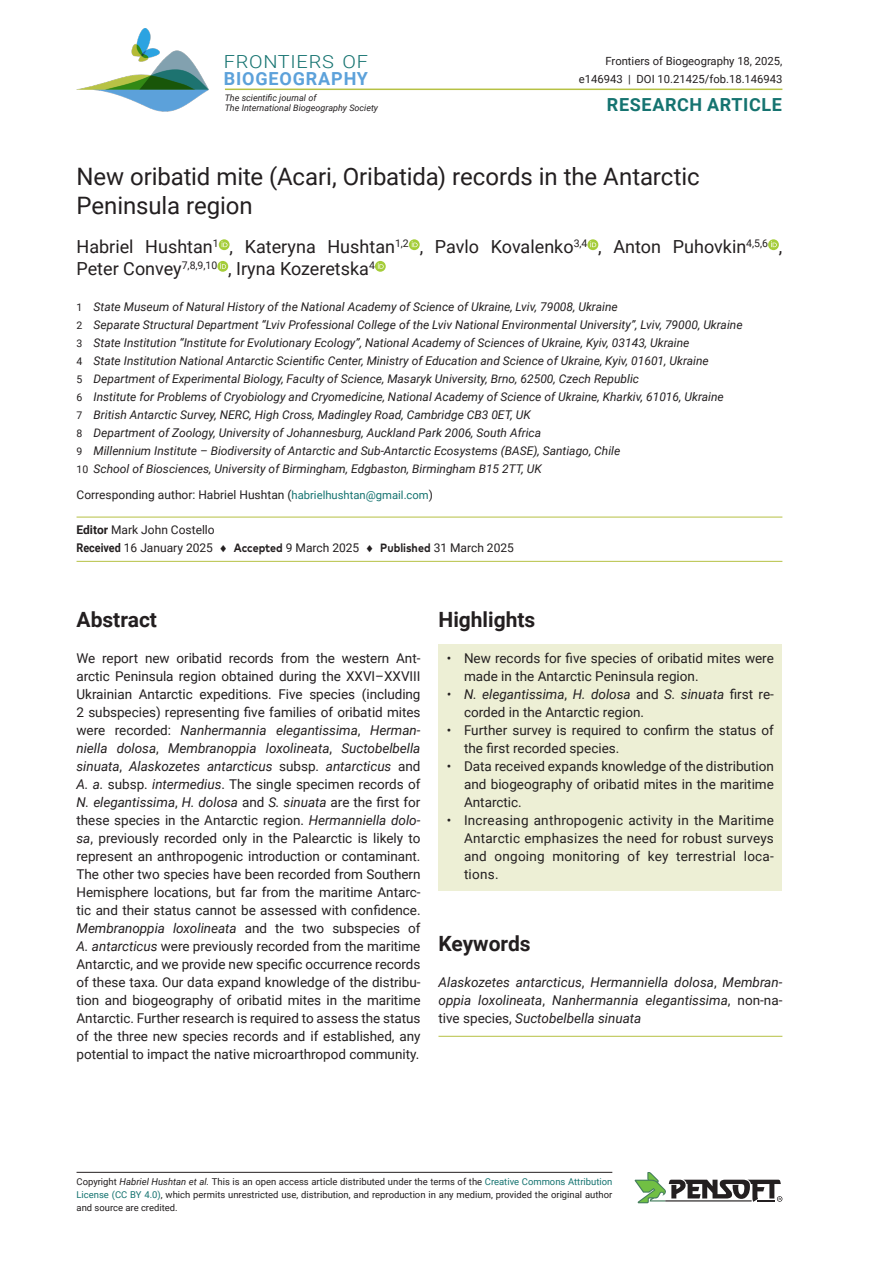
<style>
.page{position:relative;width:893px;height:1263px;background:#fff}
.page>*{position:absolute;margin:0;border:0;box-sizing:border-box;transform-origin:0 0}
.Article_Title{font:24px/28.8px "Roboto";letter-spacing:-.005em;color:#231f20}
.Abstract_text{font:700 21px "Roboto";color:#231f20}
.Keywords{font:700 21px "Roboto";color:#231f20}
.Authors{font:18px/21.6px "Roboto";color:#231f20}
.t1{font:700 18px/16.5px "Roboto";letter-spacing:.045em;color:#5ca1da}
.t2{font:700 18px "Roboto";letter-spacing:.035em;color:#157370}
.Abstract_text-2{font:13.5px/18px "Roboto";color:#231f20;text-align:justify}
.Keywords-2{font:italic 13.5px/18px "Roboto";color:#231f20;text-align:justify}
.Affiliations{font:italic 12px "Roboto";color:#231f20}
.Dates{font:12px/18px "Roboto";color:#231f20}
.Corresponding_authors{font:12px "Roboto";color:#231f20}
.Article_citation_details{font:11.25px/18px "Roboto";color:#231f20;text-align:right}
.t3{font:9.45px/12.6px "Roboto";color:#231f20;text-align:justify}
.t4{font:italic 9px/10.5px "Roboto";color:#231f20}
.s1{font-weight:300;color:#157370}
.s2{font-style:normal;font-size:10.5px}
.s3{font-size:11.25px;color:#157370}
.s4{font-weight:700}
.s5{font-family:"FF Mark Pro";font-weight:700}
.s6{font-style:italic}
.s7{font-style:normal}
.s8{color:#157370}
</style>
<div class="page">
<hr style="left:225px;top:89px;width:557px;height:1px;background:#b6c144">
<svg style="left:219px;top:239px;width:11px;height:11px"></svg>
<svg style="left:222px;top:241px;width:5px;height:6px"></svg>
<svg style="left:409px;top:239px;width:11px;height:11px"></svg>
<svg style="left:412px;top:241px;width:6px;height:6px"></svg>
<svg style="left:587px;top:239px;width:11px;height:11px"></svg>
<svg style="left:590px;top:241px;width:6px;height:6px"></svg>
<svg style="left:768px;top:239px;width:11px;height:11px"></svg>
<svg style="left:771px;top:241px;width:6px;height:6px"></svg>
<div style="left:217px;top:261px;width:11px;height:11px;background:#a5cd3a;border-radius:50%"></div>
<svg style="left:220px;top:263px;width:6px;height:6px"></svg>
<svg style="left:375px;top:261px;width:11px;height:11px"></svg>
<svg style="left:378px;top:263px;width:6px;height:6px"></svg>
<hr style="left:77px;top:517px;width:705px;height:1px;background:#b6c144">
<hr style="left:77px;top:561px;width:705px;height:1px;background:#b6c144">
<hr style="left:77px;top:1172px;width:535px;height:1px;background:#231f20">
<svg style="left:635px;top:1172px;width:147px;height:31px"></svg>
<img style="left:77px;top:28px;width:132px;height:83px">
<div style="left:438px;top:644px;width:344px;height:49px;background:#edefd5"></div>
<div style="left:438px;top:680px;width:344px;height:49px;background:#edefd5"></div>
<div style="left:438px;top:716px;width:344px;height:49px;background:#edefd5"></div>
<div style="left:438px;top:752px;width:344px;height:67px;background:#edefd5"></div>
<div style="left:438px;top:806px;width:344px;height:85px;background:#edefd5"></div>
<hr style="left:438px;top:1036px;width:344px;height:1px;background:#b6c144">
<p class="t1" style="left:224px;top:53px;width:146px"><span class="s1">FRONTIERS OF<br></span>BIOGEOGRAPHY</p>
<p class="t4" style="left:225px;top:92px;width:155px">The scientific journal of<br>The International Biogeography Society</p>
<p class="Article_citation_details" style="left:579px;top:52px;width:205px">Frontiers of Biogeography 18, 2025, e146943 | DOI 10.21425/fob.18.146943</p>
<p class="t2" style="left:607px;top:92px;width:177px">RESEARCH ARTICLE</p>
<p class="Article_Title" style="left:77px;top:161px;width:624px">New oribatid mite (Acari, Oribatida) records in the Antarctic<br>Peninsula region</p>
<p class="Authors" style="left:77px;top:235px;width:707px">Habriel Hushtan<sup>1</sup> , Kateryna Hushtan<sup>1,2</sup> , Pavlo Kovalenko<sup>3,4</sup> , Anton Puhovkin<sup>4,5,6</sup> ,<br>Peter Convey<sup>7,8,9,10</sup> , Iryna Kozeretska<sup>4</sup></p>
<p class="Affiliations" style="left:77px;top:298px;width:543px"><span class="s2">1</span> State Museum of Natural History of the National Academy of Science of Ukraine, Lviv, 79008, Ukraine</p>
<p class="Affiliations" style="left:77px;top:316px;width:668px"><span class="s2">2</span> Separate Structural Department “Lviv Professional College of the Lviv National Environmental University”, Lviv, 79000, Ukraine</p>
<p class="Affiliations" style="left:77px;top:334px;width:614px"><span class="s2">3</span> State Institution “Institute for Evolutionary Ecology”, National Academy of Sciences of Ukraine, Kyiv, 03143, Ukraine</p>
<p class="Affiliations" style="left:77px;top:352px;width:634px"><span class="s2">4</span> State Institution National Antarctic Scientific Center, Ministry of Education and Science of Ukraine, Kyiv, 01601, Ukraine</p>
<p class="Affiliations" style="left:77px;top:370px;width:564px"><span class="s2">5</span> Department of Experimental Biology, Faculty of Science, Masaryk University, Brno, 62500, Czech Republic</p>
<p class="Affiliations" style="left:77px;top:388px;width:649px"><span class="s2">6</span> Institute for Problems of Cryobiology and Cryomedicine, National Academy of Science of Ukraine, Kharkiv, 61016, Ukraine</p>
<p class="Affiliations" style="left:77px;top:406px;width:456px"><span class="s2">7</span> British Antarctic Survey, NERC, High Cross, Madingley Road, Cambridge CB3 0ET, UK</p>
<p class="Affiliations" style="left:77px;top:424px;width:466px"><span class="s2">8</span> Department of Zoology, University of Johannesburg, Auckland Park 2006, South Africa</p>
<p class="Affiliations" style="left:77px;top:442px;width:545px"><span class="s2">9</span> Millennium Institute – Biodiversity of Antarctic and Sub-Antarctic Ecosystems (BASE), Santiago, Chile</p>
<p class="Affiliations" style="left:77px;top:460px;width:467px"><span class="s2">10</span> School of Biosciences, University of Birmingham, Edgbaston, Birmingham B15 2TT, UK</p>
<p class="Corresponding_authors" style="left:77px;top:487px;width:358px">Corresponding author: Habriel Hushtan (<span class="s3">habrielhushtan@gmail.com</span>)</p>
<p class="Dates" style="left:77px;top:521px;width:439px"><span class="s4">Editor</span> Mark John Costello<br><span class="s4">Received</span> 16 January 2025 ♦ <span class="s5">Accepted</span> 9 March 2025 ♦ <span class="s5">Published</span> 31 March 2025</p>
<p class="Abstract_text" style="left:77px;top:605px;width:82px">Abstract</p>
<p class="Abstract_text-2" style="left:77px;top:649px;width:346px">We report new oribatid records from the western Ant&shy;arctic Peninsula region obtained during the XXVI–XXVIII Ukrainian Antarctic expeditions. Five species (including 2 subspecies) representing five families of oribatid mites were recorded: <span class="s6">Nanhermannia elegantissima</span>, <span class="s6">Herman&shy;niella dolosa</span>, <span class="s6">Membranoppia loxolineata</span>, <span class="s6">Suctobelbella sinuata</span>, <span class="s6">Alaskozetes antarcticus</span> subsp. <span class="s6">antarcticus</span> and <span class="s6">A. a.</span> subsp. <span class="s6">intermedius</span>. The single specimen records of <span class="s6">N. elegantissima</span>, <span class="s6">H. dolosa</span> and <span class="s6">S. sinuata</span> are the first for these species in the Antarctic region. <span class="s6">Hermanniella dolo&shy;sa</span>, previously recorded only in the Palearctic is likely to represent an anthropogenic introduction or contaminant.<br>The other two species have been recorded from Southern Hemisphere locations, but far from the maritime Antarc&shy;tic and their status cannot be assessed with confidence.<br><span class="s6">Membranoppia loxolineata</span> and the two subspecies of <span class="s6">A. antarcticus</span> were previously recorded from the maritime Antarctic, and we provide new specific occurrence records of these taxa. Our data expand knowledge of the distribu&shy;tion and biogeography of oribatid mites in the maritime Antarctic. Further research is required to assess the status of the three new species records and if established, any potential to impact the native microarthropod community.</p>
<p class="Abstract_text" style="left:438px;top:605px;width:98px">Highlights</p>
<p class="Abstract_text-2" style="left:464px;top:649px;width:311px;text-indent:-17px">• New records for five species of oribatid mites were made in the Antarctic Peninsula region.</p>
<p class="Abstract_text-2" style="left:464px;top:685px;width:311px;text-indent:-17px"><span class="s6">• N. elegantissima</span>, <span class="s6">H. dolosa</span> and <span class="s6">S. sinuata</span> first re&shy;corded in the Antarctic region.</p>
<p class="Abstract_text-2" style="left:464px;top:721px;width:311px;text-indent:-17px">• Further survey is required to confirm the status of the first recorded species.</p>
<p class="Abstract_text-2" style="left:464px;top:757px;width:311px;text-indent:-17px">• Data received expands knowledge of the distribution and biogeography of oribatid mites in the maritime Antarctic.</p>
<p class="Abstract_text-2" style="left:464px;top:811px;width:311px;text-indent:-17px">• Increasing anthropogenic activity in the Maritime Antarctic emphasizes the need for robust surveys and ongoing monitoring of key terrestrial loca&shy;tions.</p>
<p class="Keywords" style="left:438px;top:929px;width:94px">Keywords</p>
<p class="Keywords-2" style="left:438px;top:973px;width:345px">Alaskozetes antarcticus<span class="s7">,</span> Hermanniella dolosa<span class="s7">,</span> Membran&shy;oppia loxolineata<span class="s7">,</span> Nanhermannia elegantissima<span class="s7">, non-na&shy;tive species,</span> Suctobelbella sinuata</p>
<p class="t3" style="left:77px;top:1175px;width:537px">Copyright <span class="s6">Habriel Hushtan et al.</span> This is an open access article distributed under the terms of the <span class="s8">Creative Commons Attribution License (CC BY 4.0)</span>, which permits unrestricted use, distribution, and reproduction in any medium, provided the original author and source are credited.</p>
</div>
